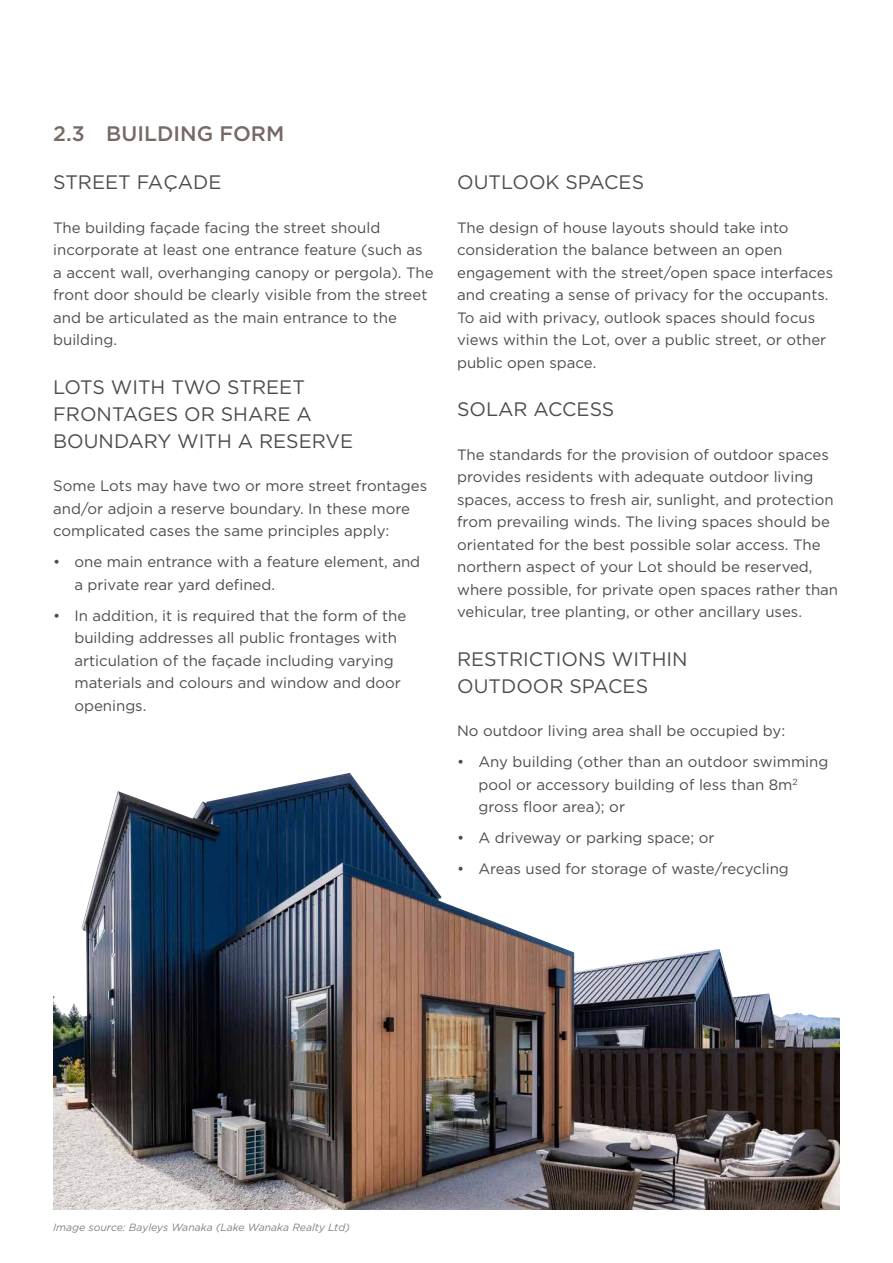
<style>
.page{position:relative;width:893px;height:1263px;background:#fff}
.page>*{position:absolute;margin:0;border:0;box-sizing:border-box;transform-origin:0 0}
.t1{font:500 21px "Gotham";color:#776966}
.t2{font:19.5px/27px "Gotham";color:#4d4d4f}
.t3{font:15px/22.5px "Gotham";color:#4d4d4f}
.t4{font:italic 10.5px "Gotham";color:#808285}
</style>
<div class="page">
<img style="left:53px;top:1033px;width:787px;height:177px">
<img style="left:53px;top:773px;width:787px;height:260px">
<h1 class="t1" style="left:53px;top:121px;width:233px">2.3 BUILDING FORM</h1>
<h2 class="t2" style="left:53px;top:168px;width:170px">STREET FAÇADE</h2>
<p class="t3" style="left:53px;top:216px;width:382px">The building façade facing the street should incorporate at least one entrance feature (such as a accent wall, overhanging canopy or pergola). The front door should be clearly visible from the street and be articulated as the main entrance to the building.</p>
<h2 class="t2" style="left:53px;top:373px;width:301px">LOTS WITH TWO STREET<br>FRONTAGES OR SHARE A<br>BOUNDARY WITH A RESERVE</h2>
<p class="t3" style="left:53px;top:474px;width:375px">Some Lots may have two or more street frontages and/or adjoin a reserve boundary. In these more complicated cases the same principles apply:</p>
<p class="t3" style="left:74px;top:550px;width:347px;text-indent:-21px">• one main entrance with a feature element, and a private rear yard defined.</p>
<p class="t3" style="left:74px;top:604px;width:333px;text-indent:-21px">• In addition, it is required that the form of the building addresses all public frontages with articulation of the façade including varying materials and colours and window and door openings.</p>
<h2 class="t2" style="left:457px;top:168px;width:189px">OUTLOOK SPACES</h2>
<p class="t3" style="left:457px;top:216px;width:377px">The design of house layouts should take into consideration the balance between an open engagement with the street/open space interfaces and creating a sense of privacy for the occupants.<br>To aid with privacy, outlook spaces should focus views within the Lot, over a public street, or other public open space.</p>
<h2 class="t2" style="left:457px;top:395px;width:159px">SOLAR ACCESS</h2>
<p class="t3" style="left:457px;top:443px;width:383px">The standards for the provision of outdoor spaces provides residents with adequate outdoor living spaces, access to fresh air, sunlight, and protection from prevailing winds. The living spaces should be orientated for the best possible solar access. The northern aspect of your Lot should be reserved, where possible, for private open spaces rather than vehicular, tree planting, or other ancillary uses.</p>
<h2 class="t2" style="left:457px;top:645px;width:232px">RESTRICTIONS WITHIN<br>OUTDOOR SPACES</h2>
<p class="t3" style="left:457px;top:720px;width:330px">No outdoor living area shall be occupied by:</p>
<p class="t3" style="left:478px;top:751px;width:352px;text-indent:-21px">• Any building (other than an outdoor swimming pool or accessory building of less than 8m<sup>2 </sup>gross floor area); or</p>
<p class="t3" style="left:457px;top:827px;width:259px">• A driveway or parking space; or</p>
<p class="t3" style="left:457px;top:858px;width:333px">• Areas used for storage of waste/recycling</p>
<p class="t4" style="left:53px;top:1221px;width:298px">Image source: Bayleys Wanaka (Lake Wanaka Realty Ltd)</p>
</div>
